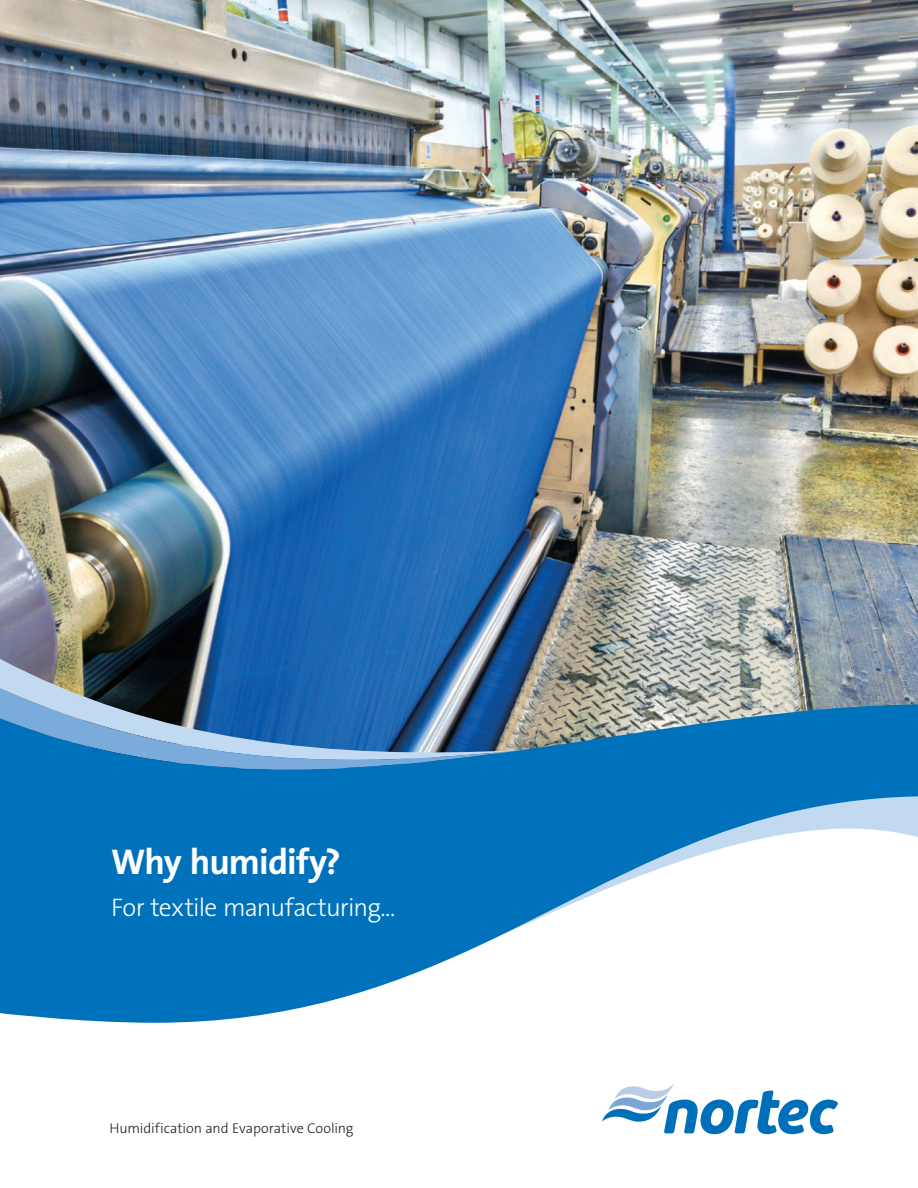
<style>
.page{position:relative;width:918px;height:1188px;background:#fff}
.page>*{position:absolute;margin:0;border:0;box-sizing:border-box;transform-origin:0 0}
.t1{font:700 36px "The Sans B W7";letter-spacing:-.025em;color:#fff}
.t2{font:300 25.5px "The Sans B W3";letter-spacing:-.03em;color:#fff}
.t3{font:300 14.25px "The Sans B W3";letter-spacing:-.005em;color:#231f20}
</style>
<div class="page">
<img style="left:0;top:0;width:918px;height:704px">
<img style="left:0;top:659px;width:523px;height:45px">
<svg style="left:0;top:688px;width:520px;height:16px;background:#3c6895"></svg>
<svg style="left:0;top:704px;width:918px;height:319px;fill:#0072bc"></svg>
<svg style="left:602px;top:1084px;width:236px;height:50px"></svg>
<p class="t1" style="left:111px;top:838px;width:231px">Why humidify?</p>
<p class="t2" style="left:111px;top:891px;width:286px">For textile manufacturing...</p>
<p class="t3" style="left:110px;top:1119px;width:245px">Humidification and Evaporative Cooling</p>
</div>
